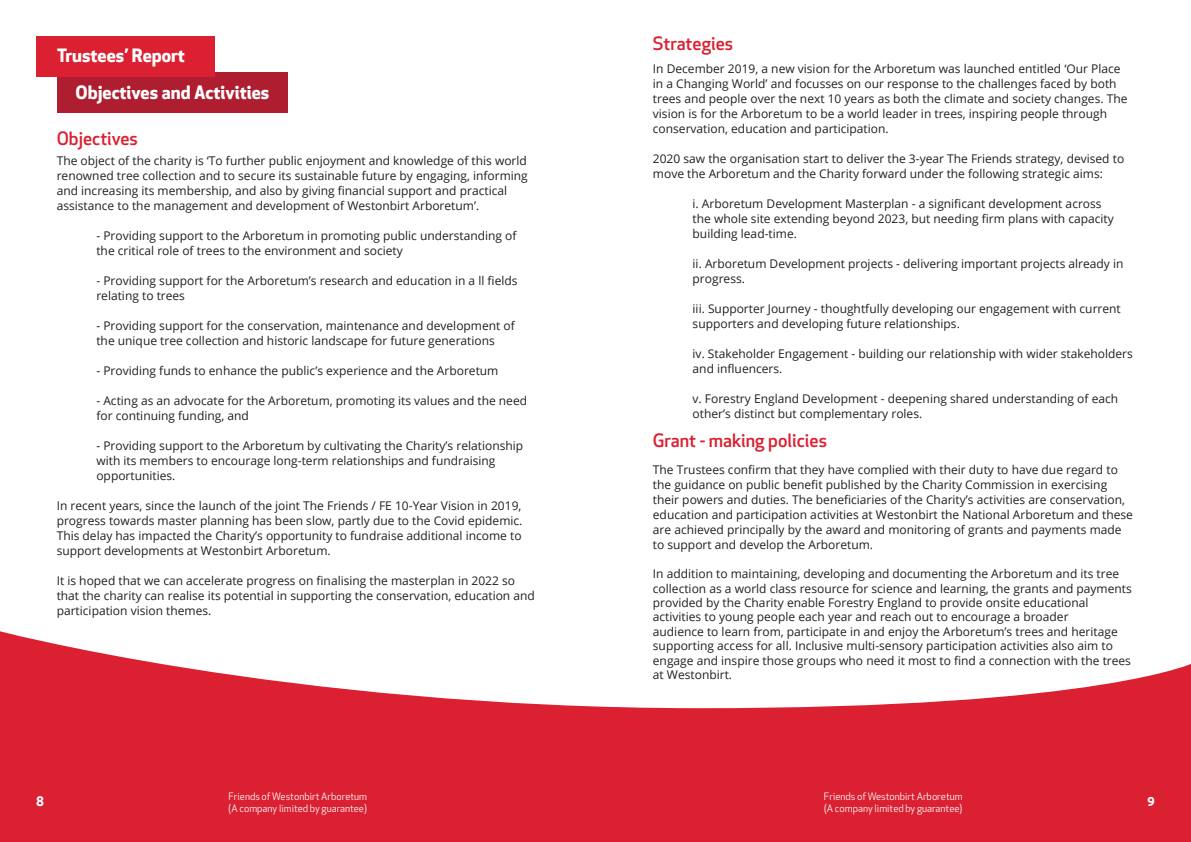
<style>
.page{position:relative;width:1191px;height:842px;background:#fff}
.page>*{position:absolute;margin:0;border:0;box-sizing:border-box;transform-origin:0 0}
.t1{font:500 18px "Apex New";color:#da2031}
.t2{font:700 18px/36.4px "Apex New";color:#fff}
.t3{font:700 14px "Ubuntu";color:#fff}
.t4{font:700 13px "Ubuntu";color:#fff}
.t5{font:12px/15px "Open Sans";color:#231f20}
.t6{font:10px/12px "Apex New";color:#fff}
</style>
<div class="page">
<svg style="left:0;top:631px;width:1191px;height:211px;fill:#da2031"></svg>
<div style="left:57px;top:72px;width:230px;height:40px;background:#ae1e30"></div>
<div style="left:36px;top:36px;width:179px;height:41px;background:#da2031"></div>
<h1 class="t2" style="left:76px;top:37px;width:195px;text-indent:-19px">Trustees’ Report<br>Objectives and Activities</h1>
<h1 class="t1" style="left:57px;top:126px;width:83px">Objectives</h1>
<p class="t5" style="left:57px;top:153px;width:472px">The object of the charity is ‘To further public enjoyment and knowledge of this world renowned tree collection and to secure its sustainable future by engaging, informing and increasing its membership, and also by giving financial support and practical assistance to the management and development of Westonbirt Arboretum’.</p>
<p class="t5" style="left:96px;top:228px;width:422px">- Providing support to the Arboretum in promoting public understanding of the critical role of trees to the environment and society</p>
<p class="t5" style="left:96px;top:273px;width:422px">- Providing support for the Arboretum’s research and education in a ll fields relating to trees</p>
<p class="t5" style="left:96px;top:318px;width:420px">- Providing support for the conservation, maintenance and development of the unique tree collection and historic landscape for future generations</p>
<p class="t5" style="left:96px;top:363px;width:403px">- Providing funds to enhance the public’s experience and the Arboretum</p>
<p class="t5" style="left:96px;top:393px;width:432px">- Acting as an advocate for the Arboretum, promoting its values and the need for continuing funding, and</p>
<p class="t5" style="left:96px;top:438px;width:428px">- Providing support to the Arboretum by cultivating the Charity’s relationship with its members to encourage long-term relationships and fundraising opportunities.</p>
<p class="t5" style="left:57px;top:498px;width:467px;text-align:justify">In recent years, since the launch of the joint The Friends / FE 10-Year Vision in 2019, progress towards master planning has been slow, partly due to the Covid epidemic.<br>This delay has impacted the Charity’s opportunity to fundraise additional income to support developments at Westonbirt Arboretum.</p>
<p class="t5" style="left:57px;top:573px;width:479px">It is hoped that we can accelerate progress on finalising the masterplan in 2022 so that the charity can realise its potential in supporting the conservation, education and participation vision themes.</p>
<h1 class="t1" style="left:653px;top:31px;width:82px">Strategies</h1>
<p class="t5" style="left:653px;top:60px;width:476px">In December 2019, a new vision for the Arboretum was launched entitled ‘Our Place in a Changing World’ and focusses on our response to the challenges faced by both trees and people over the next 10 years as both the climate and society changes. The vision is for the Arboretum to be a world leader in trees, inspiring people through conservation, education and participation.</p>
<p class="t5" style="left:653px;top:150px;width:473px">2020 saw the organisation start to deliver the 3-year The Friends strategy, devised to move the Arboretum and the Charity forward under the following strategic aims:</p>
<p class="t5" style="left:692px;top:195px;width:423px">i. Arboretum Development Masterplan - a significant development across the whole site extending beyond 2023, but needing firm plans with capacity building lead-time.</p>
<p class="t5" style="left:692px;top:255px;width:432px">ii. Arboretum Development projects - delivering important projects already in progress.</p>
<p class="t5" style="left:692px;top:300px;width:430px">iii. Supporter Journey - thoughtfully developing our engagement with current supporters and developing future relationships.</p>
<p class="t5" style="left:692px;top:345px;width:442px">iv. Stakeholder Engagement - building our relationship with wider stakeholders and influencers.</p>
<p class="t5" style="left:692px;top:390px;width:427px">v. Forestry England Development - deepening shared understanding of each other’s distinct but complementary roles.</p>
<h1 class="t1" style="left:653px;top:428px;width:176px">Grant - making policies</h1>
<p class="t5" style="left:653px;top:462px;width:481px">The Trustees confirm that they have complied with their duty to have due regard to the guidance on public benefit published by the Charity Commission in exercising their powers and duties. The beneficiaries of the Charity’s activities are conservation, education and participation activities at Westonbirt the National Arboretum and these are achieved principally by the award and monitoring of grants and payments made to support and develop the Arboretum.</p>
<p class="t5" style="left:653px;top:566px;width:480px;line-height:14.4px">In addition to maintaining, developing and documenting the Arboretum and its tree collection as a world class resource for science and learning, the grants and payments provided by the Charity enable Forestry England to provide onsite educational activities to young people each year and reach out to encourage a broader<br>audience to learn from, participate in and enjoy the Arboretum’s trees and heritage supporting access for all. Inclusive multi-sensory participation activities also aim to engage and inspire those groups who need it most to find a connection with the trees at Westonbirt.</p>
<p class="t6" style="left:228px;top:790px;width:140px">Friends of Westonbirt Arboretum (A company limited by guarantee)</p>
<p class="t6" style="left:824px;top:790px;width:140px">Friends of Westonbirt Arboretum (A company limited by guarantee)</p>
<p class="t3" style="left:36px;top:792px;width:9px">8</p>
<p class="t4" style="left:1147px;top:793px;width:9px">9</p>
</div>
